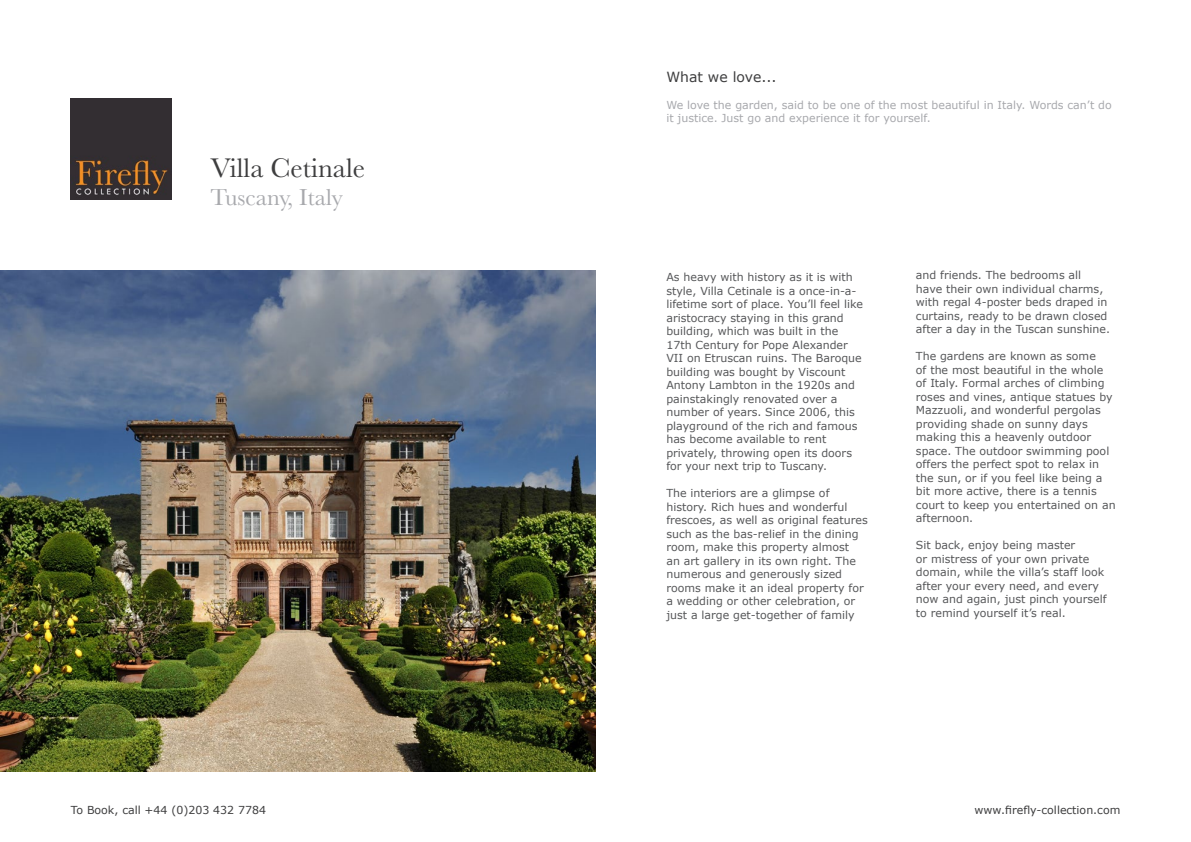
<style>
.page{position:relative;width:1191px;height:842px;background:#fff}
.page>*{position:absolute;margin:0;border:0;box-sizing:border-box;transform-origin:0 0}
.t1{font:28px "Baskerville";color:#3e3e3f}
.t2{font:24px "Baskerville";color:#a8a9ad}
.t3{font:14px "Verdana";color:#3e3e3f}
.t4{font:11px/13.5px "Verdana";color:#57585a}
.t5{font:11px/13.5px "Verdana";color:#a8a9ad}
.t6{font:11px "Verdana";color:#3e3e3f}
</style>
<div class="page">
<img style="left:71px;top:99px;width:101px;height:101px">
<img style="left:0;top:271px;width:595px;height:500px">
<p class="t1" style="left:210px;top:150px;width:156px">Villa Cetinale</p>
<p class="t2" style="left:210px;top:182px;width:134px">Tuscany, Italy</p>
<p class="t6" style="left:71px;top:802px;width:197px">To Book, call +44 (0)203 432 7784</p>
<p class="t3" style="left:666px;top:68px;width:112px">What we love...</p>
<p class="t5" style="left:666px;top:98px;width:447px">We love the garden, said to be one of the most beautiful in Italy. Words can’t do it justice. Just go and experience it for yourself.</p>
<p class="t4" style="left:666px;top:270px;width:198px">As heavy with history as it is with style, Villa Cetinale is a once-in-a&shy;lifetime sort of place. You’ll feel like aristocracy staying in this grand building, which was built in the 17th Century for Pope Alexander VII on Etruscan ruins. The Baroque building was bought by Viscount Antony Lambton in the 1920s and painstakingly renovated over a number of years. Since 2006, this playground of the rich and famous has become available to rent privately, throwing open its doors for your next trip to Tuscany.</p>
<p class="t4" style="left:666px;top:486px;width:203px">The interiors are a glimpse of history. Rich hues and wonderful frescoes, as well as original features such as the bas-relief in the dining room, make this property almost<br>an art gallery in its own right. The numerous and generously sized rooms make it an ideal property for a wedding or other celebration, or just a large get-together of family</p>
<p class="t4" style="left:916px;top:269px;width:196px">and friends. The bedrooms all have their own individual charms, with regal 4-poster beds draped in curtains, ready to be drawn closed after a day in the Tuscan sunshine.</p>
<p class="t4" style="left:916px;top:350px;width:201px">The gardens are known as some<br>of the most beautiful in the whole of Italy. Formal arches of climbing roses and vines, antique statues by<br>Mazzuoli, and wonderful pergolas providing shade on sunny days making this a heavenly outdoor space. The outdoor swimming pool offers the perfect spot to relax in the sun, or if you feel like being a bit more active, there is a tennis court to keep you entertained on an afternoon.</p>
<p class="t4" style="left:916px;top:539px;width:192px">Sit back, enjoy being master<br>or mistress of your own private domain, while the villa’s staff look after your every need, and every now and again, just pinch yourself to remind yourself it’s real.</p>
<p class="t6" style="left:974px;top:802px;width:147px">www.firefly-collection.com</p>
</div>
